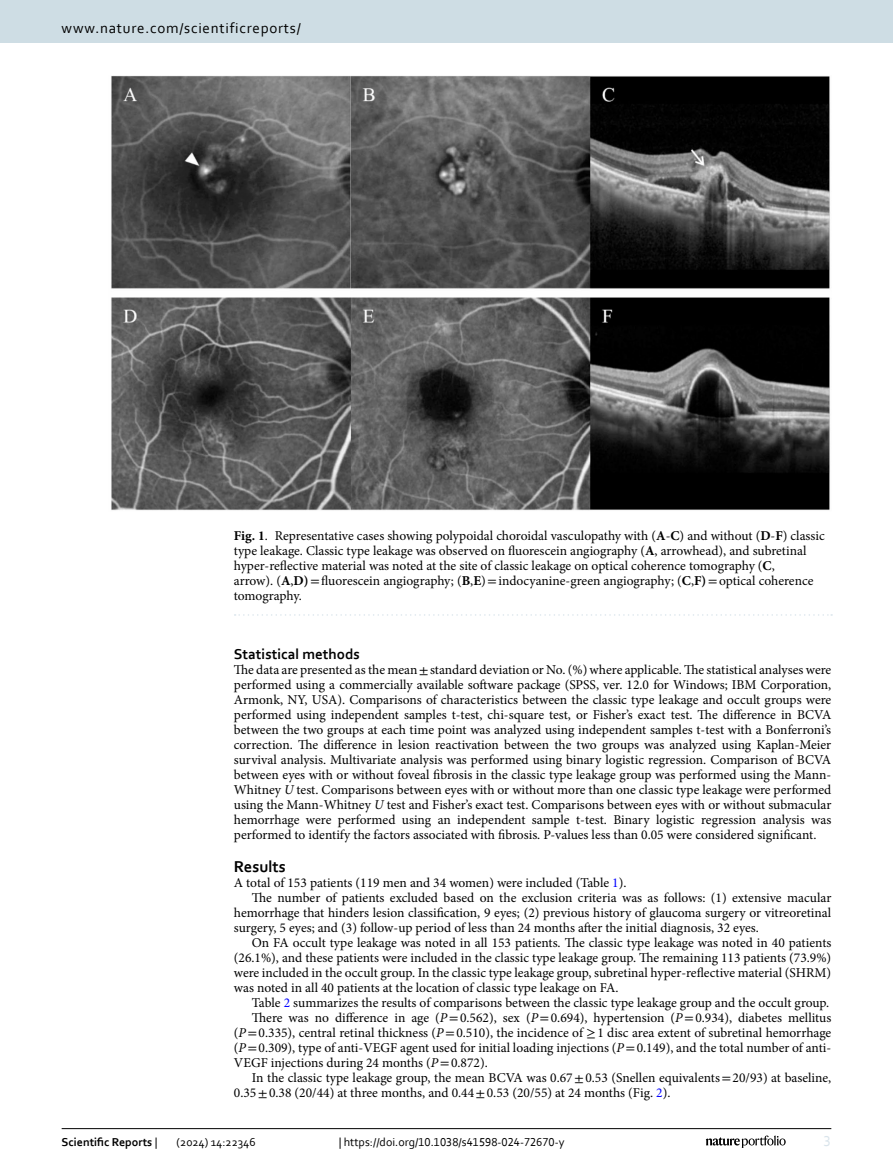
<style>
.page{position:relative;width:893px;height:1174px;background:#fff}
.page>*{position:absolute;margin:0;border:0;box-sizing:border-box;transform-origin:0 0}
.Head_1{font:700 16.5px "Corbel";color:#000}
.t1{font:15px "Corbel";letter-spacing:.05em;color:#000}
.Head_2{font:700 15px "Corbel";color:#000}
.t2{font:15px "Corbel";color:#d9e4eb}
.Body_Text_Indent{font:13.5px/15px "Minion Pro";color:#000;text-align:justify}
.Body_Text{font:13.5px/15px "Minion Pro";color:#000;text-align:justify}
.Figure_Caption{font:13.5px/15px "Minion Pro";color:#000}
.t3{font:12px "Corbel";color:#000}
.t4{font:700 12px "Corbel";color:#000}
.s1{font-weight:700}
.s2{font-family:"STIX"}
.s3{font-style:italic}
.s4{color:#00f}
.s5{font-weight:400}
</style>
<div class="page">
<img style="left:111px;top:76px;width:719px;height:435px">
<svg style="left:235px;top:614px;width:597px;height:1px"></svg>
<hr style="left:62px;top:1128px;width:769px;height:1px;background:#000">
<svg style="left:706px;top:1135px;width:80px;height:12px"></svg>
<div style="left:0;top:0;width:893px;height:43px;background:#cedde4"></div>
<p class="t1" style="left:62px;top:18px;width:241px">www.nature.com/scientificreports/</p>
<p class="Figure_Caption" style="left:234px;top:528px;width:592px"><span class="s1">Fig. 1</span>. Representative cases showing polypoidal choroidal vasculopathy with (<span class="s1">A</span>-<span class="s1">C</span>) and without (<span class="s1">D</span>-<span class="s1">F</span>) classic type leakage. Classic type leakage was observed on fluorescein angiography (<span class="s1">A</span>, arrowhead), and subretinal hyper-reflective material was noted at the site of classic leakage on optical coherence tomography (<span class="s1">C</span>,<br>arrow). (<span class="s1">A</span>,<span class="s1">D)</span><span class="s2">=</span>fluorescein angiography; (<span class="s1">B</span>,<span class="s1">E</span>)<span class="s2">=</span>indocyanine-green angiography; (<span class="s1">C</span>,<span class="s1">F)</span><span class="s2">=</span>optical coherence tomography.</p>
<p class="Head_2" style="left:234px;top:644px;width:128px">Statistical methods</p>
<p class="Body_Text" style="left:234px;top:662px;width:599px">The data are presented as the mean<span class="s2">±</span>standard deviation or No. (%) where applicable. The statistical analyses were performed using a commercially available software package (SPSS, ver. 12.0 for Windows; IBM Corporation, Armonk, NY, USA). Comparisons of characteristics between the classic type leakage and occult groups were performed using independent samples t-test, chi-square test, or Fisher’s exact test. The difference in BCVA between the two groups at each time point was analyzed using independent samples t-test with a Bonferroni’s correction. The difference in lesion reactivation between the two groups was analyzed using Kaplan-Meier survival analysis. Multivariate analysis was performed using binary logistic regression. Comparison of BCVA between eyes with or without foveal fibrosis in the classic type leakage group was performed using the Mann-Whitney <span class="s3">U</span> test. Comparisons between eyes with or without more than one classic type leakage were performed using the Mann-Whitney <span class="s3">U</span> test and Fisher’s exact test. Comparisons between eyes with or without submacular hemorrhage were performed using an independent sample t-test. Binary logistic regression analysis was performed to identify the factors associated with fibrosis. P-values less than 0.05 were considered significant.</p>
<p class="Head_1" style="left:234px;top:856px;width:53px">Results</p>
<p class="Body_Text" style="left:234px;top:875px;width:394px">A total of 153 patients (119 men and 34 women) were included (Table <span class="s4">1</span>).</p>
<p class="Body_Text_Indent" style="left:234px;top:890px;width:599px;text-indent:18px">The number of patients excluded based on the exclusion criteria was as follows: (1) extensive macular hemorrhage that hinders lesion classification, 9 eyes; (2) previous history of glaucoma surgery or vitreoretinal surgery, 5 eyes; and (3) follow-up period of less than 24 months after the initial diagnosis, 32 eyes.</p>
<p class="Body_Text_Indent" style="left:234px;top:935px;width:599px;text-indent:18px">On FA occult type leakage was noted in all 153 patients. The classic type leakage was noted in 40 patients (26.1%), and these patients were included in the classic type leakage group. The remaining 113 patients (73.9%) were included in the occult group. In the classic type leakage group, subretinal hyper-reflective material (SHRM) was noted in all 40 patients at the location of classic type leakage on FA.</p>
<p class="Body_Text_Indent" style="left:252px;top:995px;width:579px">Table <span class="s4">2</span> summarizes the results of comparisons between the classic type leakage group and the occult group.</p>
<p class="Body_Text_Indent" style="left:234px;top:1010px;width:599px;text-indent:18px">There was no difference in age (<span class="s3">P</span><span class="s2">=</span>0.562), sex (<span class="s3">P</span><span class="s2">=</span>0.694), hypertension (<span class="s3">P</span><span class="s2">=</span>0.934), diabetes mellitus (<span class="s3">P</span><span class="s2">=</span>0.335), central retinal thickness (<span class="s3">P</span><span class="s2">=</span>0.510), the incidence of <span class="s2">≥</span>1 disc area extent of subretinal hemorrhage (<span class="s3">P</span><span class="s2">=</span>0.309), type of anti-VEGF agent used for initial loading injections (<span class="s3">P</span><span class="s2">=</span>0.149), and the total number of anti-VEGF injections during 24 months (<span class="s3">P</span><span class="s2">=</span>0.872).</p>
<p class="Body_Text_Indent" style="left:234px;top:1070px;width:599px;text-indent:18px">In the classic type leakage group, the mean BCVA was 0.67<span class="s2">±</span>0.53 (Snellen equivalents<span class="s2">=</span>20/93) at baseline,<br>0.35<span class="s2">±</span>0.38 (20/44) at three months, and 0.44<span class="s2">±</span>0.53 (20/55) at 24 months (Fig. <span class="s4">2</span>).</p>
<p class="t4" style="left:62px;top:1134px;width:97px">Scientific Reports <span class="s5">|</span></p>
<p class="t3" style="left:177px;top:1134px;width:81px">(2024) 14:22346</p>
<p class="t3" style="left:339px;top:1134px;width:227px">| https://doi.org/10.1038/s41598-024-72670-y</p>
<p class="t2" style="left:824px;top:1132px;width:9px">3</p>
</div>
